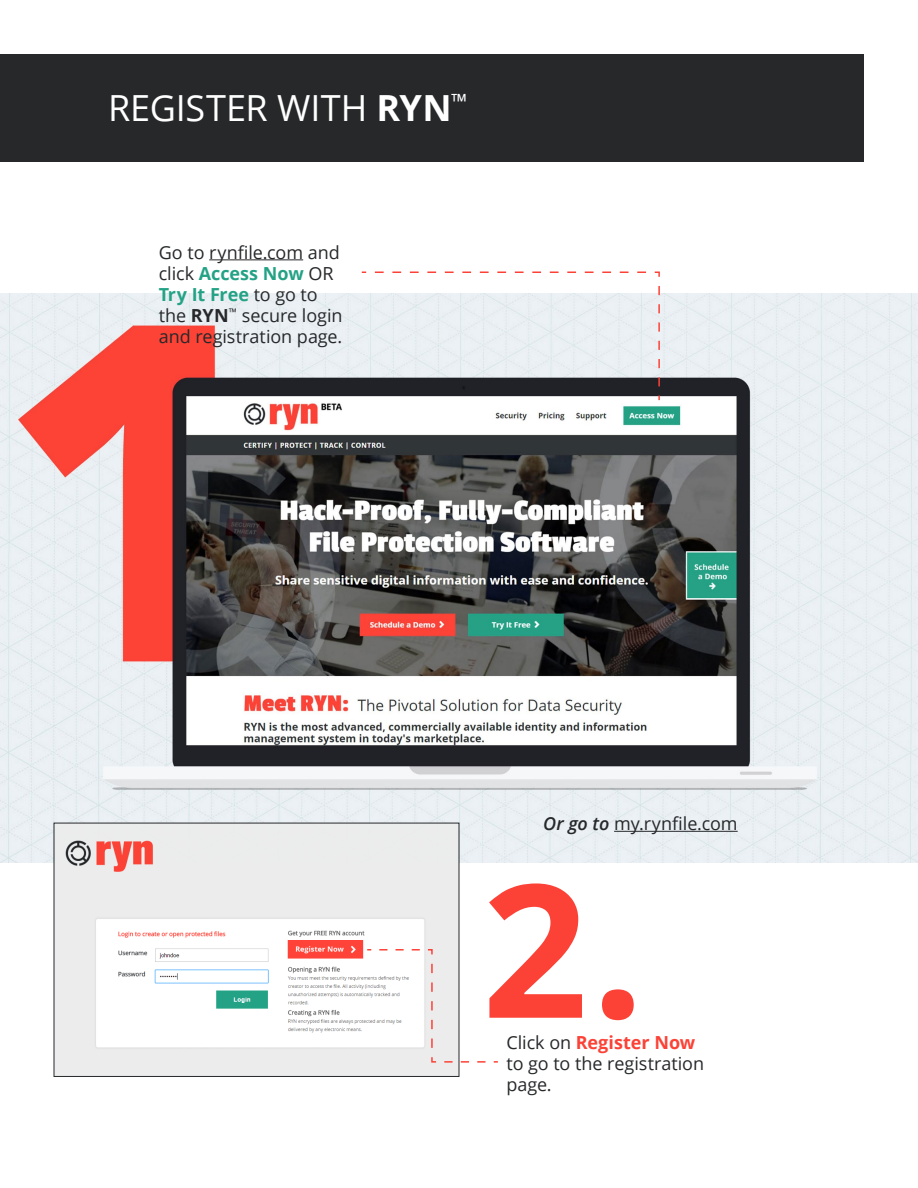
<style>
.page{position:relative;width:918px;height:1188px;background:#fff}
.page>*{position:absolute;margin:0;border:0;box-sizing:border-box;transform-origin:0 0}
.t1{font:700 185.4px "Open Sans";color:#fc4237}
.t2{font:36px "Open Sans";color:#fff}
.t3{font:18px/21px "Open Sans";letter-spacing:-.005em;color:#26282a}
.s1{font-weight:700}
.s2{font-weight:700;color:#24a286}
.s3{font-weight:600;font-style:italic}
.s4{font-weight:700;color:#fc4237}
</style>
<div class="page">
<div style="left:0;top:54px;width:864px;height:108px;background:#26282a"></div>
<img style="left:0;top:294px;width:918px;height:569px">
<svg style="left:360px;top:271px;width:301px;height:131px"></svg>
<hr style="left:209px;top:259px;width:94px;height:1px;background:#26282a">
<hr style="left:614px;top:831px;width:124px;height:1px;background:#26282a">
<img style="left:56px;top:825px;width:401px;height:250px">
<div style="left:54px;top:823px;width:405px;height:254px;border:1px solid #26282a"></div>
<svg style="left:366px;top:948px;width:132px;height:115px"></svg>
<h2 class="t2" style="left:108px;top:83px;width:361px">REGISTER WITH <span class="s1">RYN</span><sup>™</sup></h2>
<p class="t3" style="left:159px;top:241px;width:185px">Go to rynfile.com and click <span class="s2">Access Now</span> OR<br><span class="s2">Try It Free</span> to go to the <span class="s1">RYN</span><sup>™</sup> secure login and registration page.</p>
<p class="t3" style="left:543px;top:812px;width:196px"><span class="s3">Or go to</span> my.rynfile.com</p>
<h1 class="t1" style="left:482px;top:820px;width:164px">2.</h1>
<p class="t3" style="left:507px;top:1031px;width:199px">Click on <span class="s4">Register Now </span>to go to the registration page.</p>
</div>
